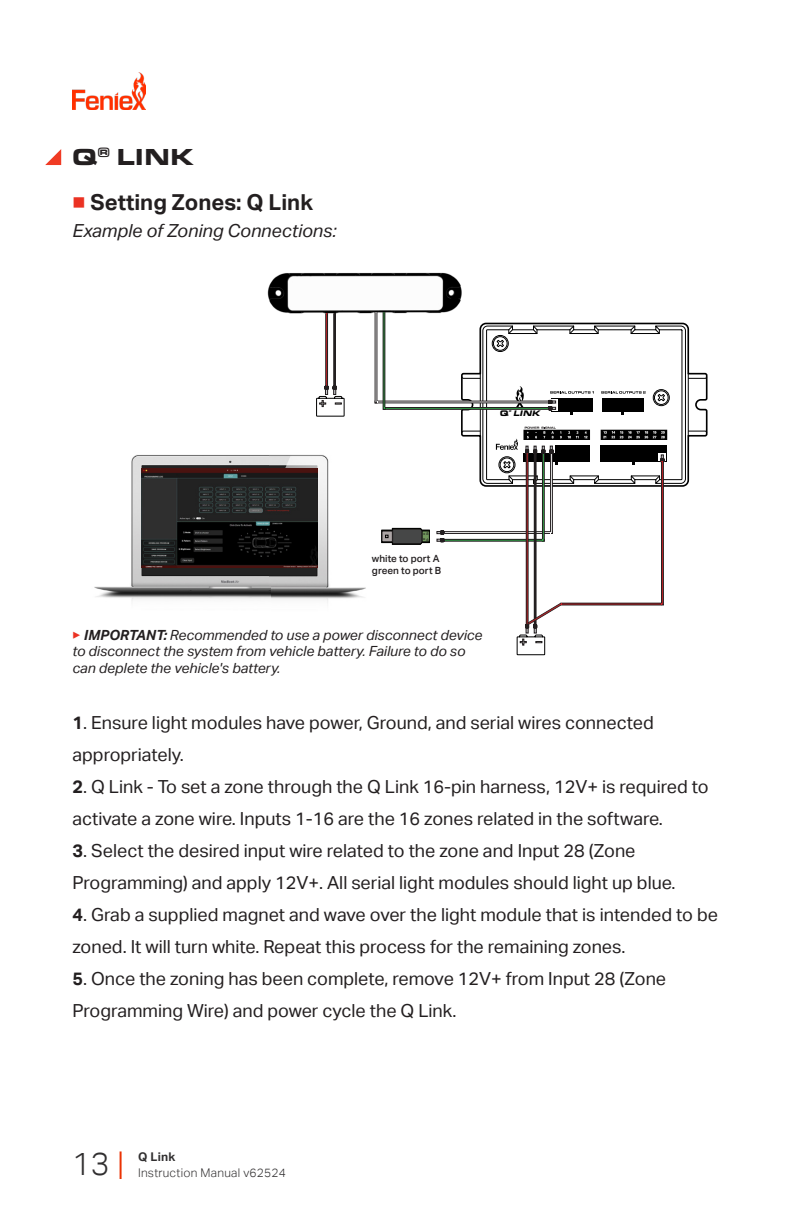
<style>
.page{position:relative;width:792px;height:1224px;background:#fff}
.page>*{position:absolute;margin:0;border:0;box-sizing:border-box;transform-origin:0 0}
.t1{font:300 32px "Aktiv Grotesk";color:#312f30}
.t2{font:900 24px "Eurostile Ext";color:#231f20}
.t3{font:700 22px "Aktiv Grotesk";color:#231f20}
.t4{font:18px/32px "Aktiv Grotesk";color:#231f20}
.t5{font:italic 18px "Aktiv Grotesk";color:#231f20}
.t6{font:italic 14px/16.8px "Aktiv Grotesk";color:#231f20}
.t7{font:300 12px "Aktiv Grotesk";letter-spacing:.02em;color:#312f30}
.t8{font:700 12px "Aktiv Grotesk";color:#312f30}
.t9{font:500 10px "Aktiv Grotesk";color:#231f20}
.t10{font:italic 900 8.4px "Eurostile Ext";color:#000}
.t11{font:900 8.4px "Eurostile Ext";color:#000}
.t12{font:700 2.8px "Aktiv Grotesk";color:#231f20}
.t13{font:italic 900 2.8px "Eurostile Ext";color:#000}
.s1{color:#eb3223}
.s2{font-weight:700;font-style:normal;color:#eb3223}
.s3{font-weight:700}
.s4{color:#ea3000}
</style>
<div class="page">
<img style="left:72px;top:72px;width:73px;height:37px">
<svg style="left:45px;top:149px;width:16px;height:16px"></svg>
<img style="left:267px;top:272px;width:195px;height:71px">
<svg style="left:381px;top:528px;width:49px;height:17px"></svg>
<img style="left:94px;top:455px;width:272px;height:148px">
<img style="left:141px;top:469px;width:176px;height:98px">
<div style="left:444px;top:531px;width:108px;height:3px;border:1px solid #231f20"></div>
<div style="left:444px;top:539px;width:100px;height:2px;border:1px solid #231f20"></div>
<div style="left:534px;top:453px;width:2px;height:172px;border:1px solid #231f20"></div>
<div style="left:526px;top:453px;width:2px;height:172px;border:1px solid #231f20"></div>
<div style="left:550px;top:453px;width:3px;height:81px;border:1px solid #231f20"></div>
<div style="left:542px;top:453px;width:2px;height:88px;border:1px solid #231f20"></div>
<svg style="left:437px;top:531px;width:7px;height:11px"></svg>
<svg style="left:316px;top:386px;width:29px;height:31px"></svg>
<div style="left:334px;top:313px;width:2px;height:73px;border:1px solid #231f20"></div>
<div style="left:326px;top:313px;width:2px;height:73px;border:1px solid #231f20"></div>
<div style="left:661px;top:462px;width:3px;height:143px;border:1px solid #231f20"></div>
<div style="left:561px;top:603px;width:101px;height:2px;border:1px solid #231f20"></div>
<svg style="left:516px;top:603px;width:46px;height:53px"></svg>
<div style="left:385px;top:407px;width:164px;height:3px;border:1px solid #231f20"></div>
<svg style="left:461px;top:324px;width:247px;height:162px"></svg>
<div style="left:383px;top:312px;width:2px;height:98px;border:1px solid #231f20"></div>
<p class="t2" style="left:72px;top:139px;width:124px">Q<sup>®</sup> LINK</p>
<p class="t3" style="left:72px;top:190px;width:242px"><span class="s1">■</span> Setting Zones: Q Link</p>
<p class="t5" style="left:72px;top:220px;width:266px">Example of Zoning Connections:</p>
<p class="t11" style="left:500px;top:407px;width:10px">Q</p>
<p class="t13" style="left:509px;top:409px;width:4px">®</p>
<p class="t10" style="left:513px;top:407px;width:29px">LINK</p>
<p class="t12" style="left:422px;top:535px;width:3px;rotate:-90deg">A</p>
<p class="t12" style="left:426px;top:541px;width:11px;rotate:-90deg">D- D+</p>
<p class="t9" style="left:372px;top:553px;width:69px">white to port A</p>
<p class="t9" style="left:372px;top:565px;width:71px">green to port B</p>
<p class="t12" style="left:422px;top:540px;width:3px;rotate:-90deg">B</p>
<p class="t6" style="left:72px;top:626px;width:412px"><span class="s2">▶</span> <span class="s3">IMPORTANT:</span> Recommended to use a power disconnect device to disconnect the system from vehicle battery. Failure to do so can deplete the vehicle's battery.</p>
<p class="t4" style="left:72px;top:707px;width:583px"><span class="s3">1</span>. Ensure light modules have power, Ground, and serial wires connected appropriately.</p>
<p class="t4" style="left:72px;top:771px;width:638px"><span class="s3">2</span>. Q Link - To set a zone through the Q Link 16-pin harness, 12V+ is required to activate a zone wire. Inputs 1-16 are the 16 zones related in the software.</p>
<p class="t4" style="left:72px;top:835px;width:605px"><span class="s3">3</span>. Select the desired input wire related to the zone and Input 28 (Zone<br>Programming) and apply 12V+. All serial light modules should light up blue.</p>
<p class="t4" style="left:72px;top:899px;width:647px"><span class="s3">4</span>. Grab a supplied magnet and wave over the light module that is intended to be zoned. It will turn white. Repeat this process for the remaining zones.</p>
<p class="t4" style="left:72px;top:963px;width:595px"><span class="s3">5</span>. Once the zoning has been complete, remove 12V+ from Input 28 (Zone<br>Programming Wire) and power cycle the Q Link.</p>
<h1 class="t1" style="left:72px;top:1145px;width:53px">13 <span class="s4">|</span></h1>
<p class="t8" style="left:138px;top:1149px;width:39px">Q Link</p>
<p class="t7" style="left:138px;top:1165px;width:149px">Instruction Manual v62524</p>
</div>
